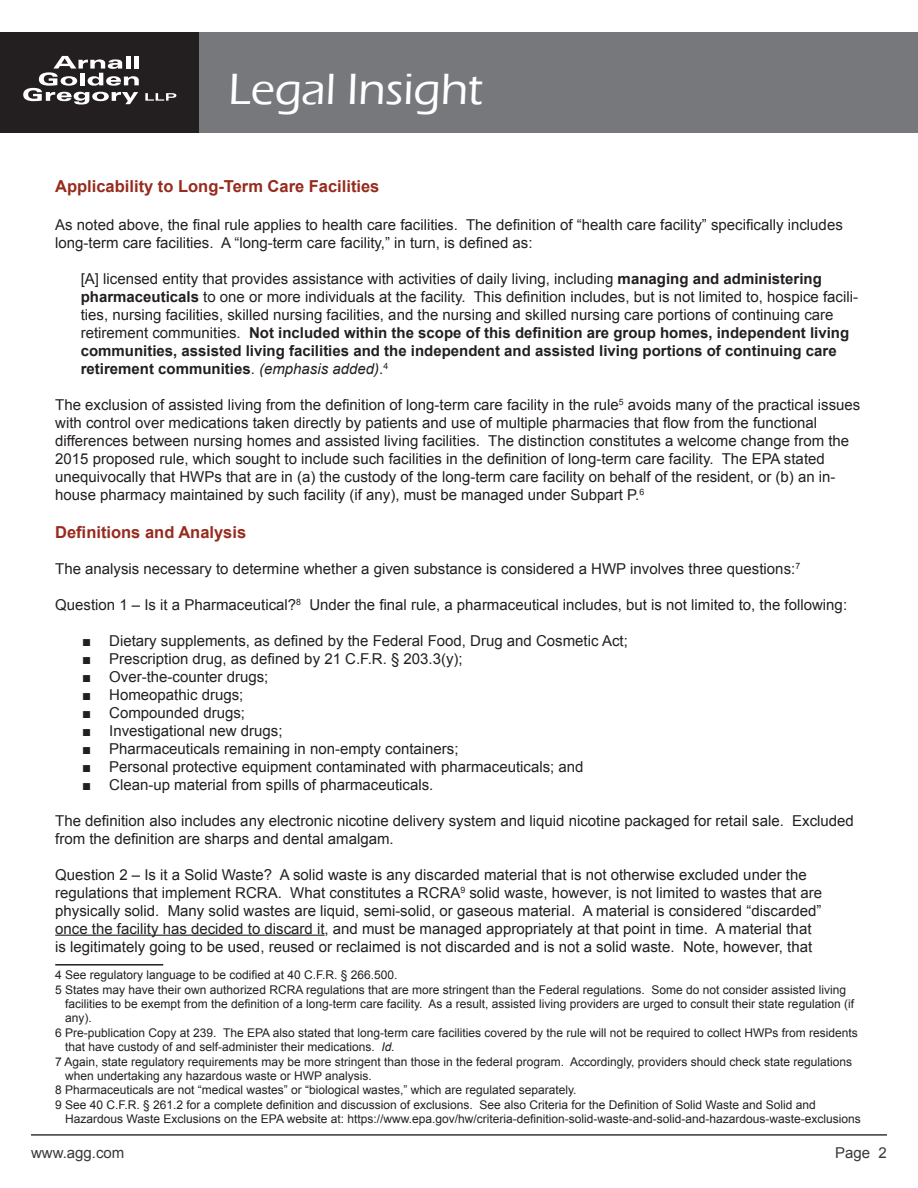
<style>
.page{position:relative;width:918px;height:1188px;background:#fff}
.page>*{position:absolute;margin:0;border:0;box-sizing:border-box;transform-origin:0 0}
.t1{font:500 45px "Eras ITC";color:#fff}
.t2{font:700 16.5px "Arial";color:#962b1e}
.t3{font:15px/18px "Arial";color:#231f20}
.t4{font:15px "Arial";color:#383839}
.t5{font:12px "Arial";color:#231f20}
.s1{font-weight:700}
.s2{font-style:italic}
</style>
<div class="page">
<div style="left:0;top:32px;width:200px;height:101px;background:#231f20"></div>
<svg style="left:23px;top:56px;width:116px;height:49px"></svg>
<svg style="left:145px;top:93px;width:31px;height:8px"></svg>
<div style="left:200px;top:32px;width:718px;height:101px;background:#76787b"></div>
<hr style="left:31px;top:1134px;width:856px;height:2px;background:#383839">
<hr style="left:55px;top:935px;width:270px;height:1px;background:#231f20">
<hr style="left:55px;top:964px;width:108px;height:2px;background:#231f20">
<h1 class="t1" style="left:229px;top:64px;width:256px">Legal Insight</h1>
<p class="t2" style="left:55px;top:175px;width:326px">Applicability to Long-Term Care Facilities</p>
<p class="t3" style="left:55px;top:216px;width:789px">As noted above, the final rule applies to health care facilities. The definition of “health care facility” specifically includes long-term care facilities. A “long-term care facility,” in turn, is defined as:</p>
<p class="t3" style="left:81px;top:270px;width:779px">[A] licensed entity that provides assistance with activities of daily living, including <span class="s1">managing and administering pharmaceuticals</span> to one or more individuals at the facility. This definition includes, but is not limited to, hospice facili&shy;ties, nursing facilities, skilled nursing facilities, and the nursing and skilled nursing care portions of continuing care retirement communities. <span class="s1">Not included within the scope of this definition are group homes, independent living communities, assisted living facilities and the independent and assisted living portions of continuing care retirement communities</span>. <span class="s2">(emphasis added)</span>.<sup>4</sup></p>
<p class="t3" style="left:55px;top:396px;width:807px">The exclusion of assisted living from the definition of long-term care facility in the rule<sup>5</sup> avoids many of the practical issues with control over medications taken directly by patients and use of multiple pharmacies that flow from the functional differences between nursing homes and assisted living facilities. The distinction constitutes a welcome change from the 2015 proposed rule, which sought to include such facilities in the definition of long-term care facility. The EPA stated unequivocally that HWPs that are in (a) the custody of the long-term care facility on behalf of the resident, or (b) an in&shy;house pharmacy maintained by such facility (if any), must be managed under Subpart P.<sup>6</sup></p>
<p class="t2" style="left:55px;top:521px;width:193px">Definitions and Analysis</p>
<p class="t3" style="left:55px;top:560px;width:746px">The analysis necessary to determine whether a given substance is considered a HWP involves three questions:<sup>7</sup></p>
<p class="t3" style="left:55px;top:596px;width:793px">Question 1 – Is it a Pharmaceutical?<sup>8</sup> Under the final rule, a pharmaceutical includes, but is not limited to, the following:</p>
<p class="t3" style="left:82px;top:632px;width:547px">■ Dietary supplements, as defined by the Federal Food, Drug and Cosmetic Act;</p>
<p class="t3" style="left:82px;top:650px;width:382px">■ Prescription drug, as defined by 21 C.F.R. § 203.3(y);</p>
<p class="t3" style="left:82px;top:668px;width:188px">■ Over-the-counter drugs;</p>
<p class="t3" style="left:82px;top:686px;width:163px">■ Homeopathic drugs;</p>
<p class="t3" style="left:82px;top:704px;width:164px">■ Compounded drugs;</p>
<p class="t3" style="left:82px;top:722px;width:202px">■ Investigational new drugs;</p>
<p class="t3" style="left:82px;top:740px;width:378px">■ Pharmaceuticals remaining in non-empty containers;</p>
<p class="t3" style="left:82px;top:758px;width:503px">■ Personal protective equipment contaminated with pharmaceuticals; and</p>
<p class="t3" style="left:82px;top:776px;width:353px">■ Clean-up material from spills of pharmaceuticals.</p>
<p class="t3" style="left:55px;top:812px;width:800px">The definition also includes any electronic nicotine delivery system and liquid nicotine packaged for retail sale. Excluded from the definition are sharps and dental amalgam.</p>
<p class="t3" style="left:55px;top:866px;width:768px">Question 2 – Is it a Solid Waste? A solid waste is any discarded material that is not otherwise excluded under the regulations that implement RCRA. What constitutes a RCRA<sup>9</sup> solid waste, however, is not limited to wastes that are physically solid. Many solid wastes are liquid, semi-solid, or gaseous material. A material is considered “discarded” once the facility has decided to discard it, and must be managed appropriately at that point in time. A material that is legitimately going to be used, reused or reclaimed is not discarded and is not a solid waste. Note, however, that</p>
<p class="t5" style="left:55px;top:967px;width:344px">4 See regulatory language to be codified at 40 C.F.R. § 266.500.</p>
<p class="t5" style="left:55px;top:982px;width:793px">5 States may have their own authorized RCRA regulations that are more stringent than the Federal regulations. Some do not consider assisted living</p>
<p class="t5" style="left:65px;top:996px;width:790px">facilities to be exempt from the definition of a long-term care facility. As a result, assisted living providers are urged to consult their state regulation (if</p>
<p class="t5" style="left:65px;top:1010px;width:28px">any).</p>
<p class="t5" style="left:55px;top:1025px;width:804px">6 Pre-publication Copy at 239. The EPA also stated that long-term care facilities covered by the rule will not be required to collect HWPs from residents</p>
<p class="t5" style="left:65px;top:1039px;width:331px">that have custody of and self-administer their medications. <span class="s2">Id.</span></p>
<p class="t5" style="left:55px;top:1054px;width:798px">7 Again, state regulatory requirements may be more stringent than those in the federal program. Accordingly, providers should check state regulations</p>
<p class="t5" style="left:65px;top:1068px;width:308px">when undertaking any hazardous waste or HWP analysis.</p>
<p class="t5" style="left:55px;top:1082px;width:523px">8 Pharmaceuticals are not “medical wastes” or “biological wastes,” which are regulated separately.</p>
<p class="t5" style="left:55px;top:1097px;width:762px">9 See 40 C.F.R. § 261.2 for a complete definition and discussion of exclusions. See also Criteria for the Definition of Solid Waste and Solid and</p>
<p class="t5" style="left:65px;top:1111px;width:797px">Hazardous Waste Exclusions on the EPA website at: https://www.epa.gov/hw/criteria-definition-solid-waste-and-solid-and-hazardous-waste-exclusions</p>
<p class="t4" style="left:31px;top:1142px;width:95px">www.agg.com</p>
<p class="t4" style="left:835px;top:1142px;width:53px">Page 2</p>
</div>
